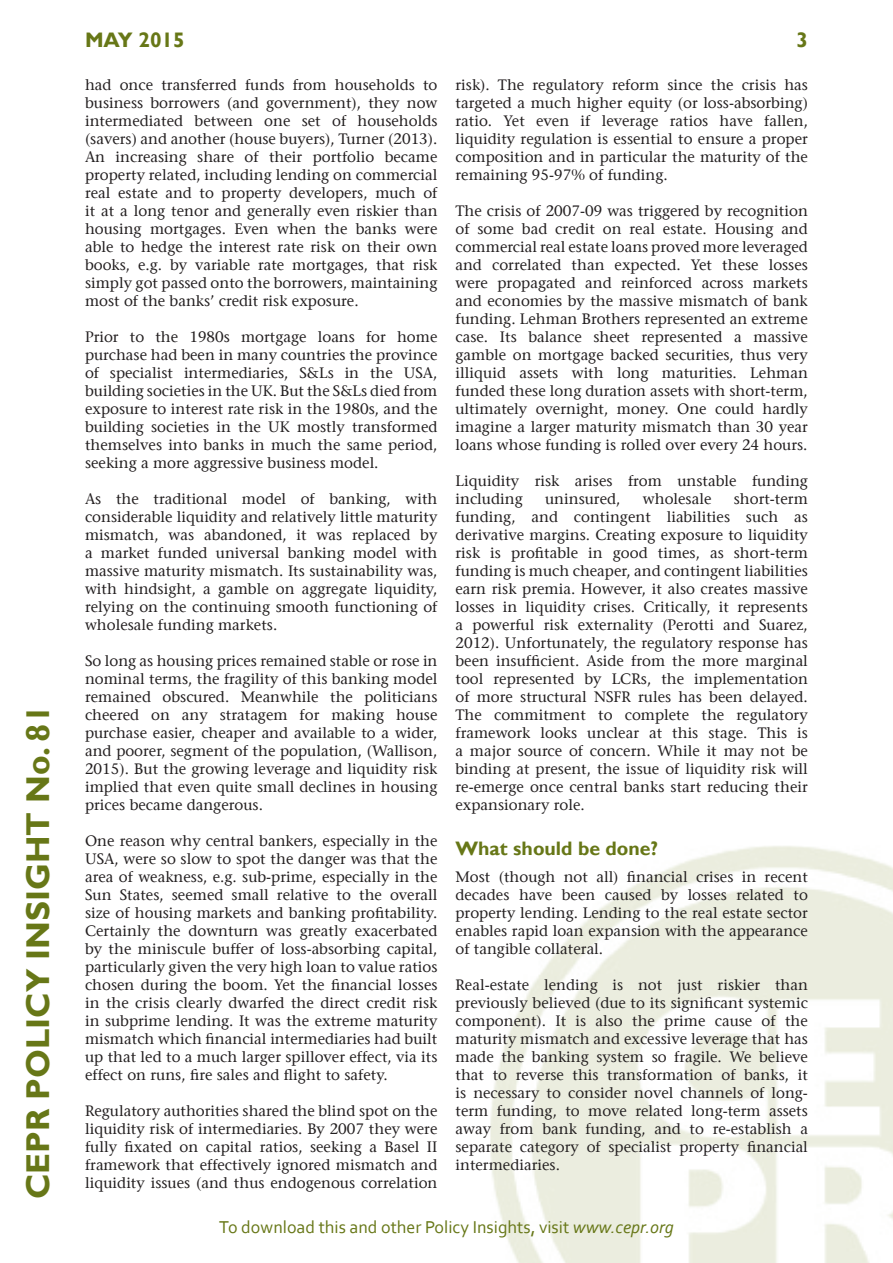
<style>
.page{position:relative;width:893px;height:1263px;background:#fff}
.page>*{position:absolute;margin:0;border:0;box-sizing:border-box;transform-origin:0 0}
.t1{font:700 33px "Gill Sans";color:#677717}
.t2{font:700 21px "Gill Sans";color:#677717}
.t3{font:700 19.5px "Gill Sans";color:#677717}
.t4{font:18px "Corbel";color:#677717}
.t5{font:15px/18px "Stone Serif";color:#231f20;text-align:justify}
.s1{font-style:italic}
</style>
<div class="page">
<img style="left:490px;top:846px;width:403px;height:417px">
<h1 class="t1" style="left:18px;top:1199px;width:496px;rotate:-90deg">CEPR POLICY INSIGHT No. 81</h1>
<h2 class="t2" style="left:85px;top:28px;width:101px">MAY 2015</h2>
<h2 class="t2" style="left:796px;top:28px;width:13px">3</h2>
<p class="t5" style="left:85px;top:76px;width:354px">had once transferred funds from households to business borrowers (and government), they now intermediated between one set of households (savers) and another (house buyers), Turner (2013).<br>An increasing share of their portfolio became property related, including lending on commercial real estate and to property developers, much of it at a long tenor and generally even riskier than housing mortgages. Even when the banks were able to hedge the interest rate risk on their own books, e.g. by variable rate mortgages, that risk simply got passed onto the borrowers, maintaining most of the banks’ credit risk exposure.</p>
<p class="t5" style="left:85px;top:328px;width:354px">Prior to the 1980s mortgage loans for home purchase had been in many countries the province of specialist intermediaries, S&amp;Ls in the USA, building societies in the UK. But the S&amp;Ls died from exposure to interest rate risk in the 1980s, and the building societies in the UK mostly transformed themselves into banks in much the same period, seeking a more aggressive business model.</p>
<p class="t5" style="left:85px;top:490px;width:354px">As the traditional model of banking, with considerable liquidity and relatively little maturity mismatch, was abandoned, it was replaced by a market funded universal banking model with massive maturity mismatch. Its sustainability was, with hindsight, a gamble on aggregate liquidity, relying on the continuing smooth functioning of wholesale funding markets.</p>
<p class="t5" style="left:85px;top:652px;width:354px">So long as housing prices remained stable or rose in nominal terms, the fragility of this banking model remained obscured. Meanwhile the politicians cheered on any stratagem for making house purchase easier, cheaper and available to a wider, and poorer, segment of the population, (Wallison, 2015). But the growing leverage and liquidity risk implied that even quite small declines in housing prices became dangerous.</p>
<p class="t5" style="left:85px;top:832px;width:354px">One reason why central bankers, especially in the USA, were so slow to spot the danger was that the area of weakness, e.g. sub-prime, especially in the Sun States, seemed small relative to the overall size of housing markets and banking profitability.<br>Certainly the downturn was greatly exacerbated by the miniscule buffer of loss-absorbing capital, particularly given the very high loan to value ratios chosen during the boom. Yet the financial losses in the crisis clearly dwarfed the direct credit risk in subprime lending. It was the extreme maturity mismatch which financial intermediaries had built up that led to a much larger spillover effect, via its effect on runs, fire sales and flight to safety.</p>
<p class="t5" style="left:85px;top:1102px;width:354px">Regulatory authorities shared the blind spot on the liquidity risk of intermediaries. By 2007 they were fully fixated on capital ratios, seeking a Basel II framework that effectively ignored mismatch and liquidity issues (and thus endogenous correlation</p>
<p class="t5" style="left:455px;top:76px;width:354px">risk). The regulatory reform since the crisis has targeted a much higher equity (or loss-absorbing) ratio. Yet even if leverage ratios have fallen, liquidity regulation is essential to ensure a proper composition and in particular the maturity of the remaining 95-97% of funding.</p>
<p class="t5" style="left:455px;top:202px;width:354px">The crisis of 2007-09 was triggered by recognition of some bad credit on real estate. Housing and commercial real estate loans proved more leveraged and correlated than expected. Yet these losses were propagated and reinforced across markets and economies by the massive mismatch of bank funding. Lehman Brothers represented an extreme case. Its balance sheet represented a massive gamble on mortgage backed securities, thus very illiquid assets with long maturities. Lehman funded these long duration assets with short-term, ultimately overnight, money. One could hardly imagine a larger maturity mismatch than 30 year loans whose funding is rolled over every 24 hours.</p>
<p class="t5" style="left:455px;top:472px;width:354px">Liquidity risk arises from unstable funding including</p>
<p class="t5" style="left:455px;top:490px;width:354px;text-indent:278px">short-term funding, and contingent liabilities such as derivative margins. Creating exposure to liquidity risk is profitable in good times, as short-term funding is much cheaper, and contingent liabilities earn risk premia. However, it also creates massive losses in liquidity crises. Critically, it represents a powerful risk externality (Perotti and Suarez, 2012). Unfortunately, the regulatory response has been insufficient. Aside from the more marginal tool represented by LCRs, the implementation of more structural NSFR rules has been delayed.<br>The commitment to complete the regulatory framework looks unclear at this stage. This is a major source of concern. While it may not be binding at present, the issue of liquidity risk will re-emerge once central banks start reducing their expansionary role.</p>
<h3 class="t3" style="left:455px;top:836px;width:204px">What should be done?</h3>
<p class="t5" style="left:455px;top:868px;width:354px">Most (though not all) financial crises in recent decades have been caused by losses related to property lending. Lending to the real estate sector enables rapid loan expansion with the appearance of tangible collateral.</p>
<p class="t5" style="left:455px;top:976px;width:354px">Real-estate lending is not just riskier than previously believed (due to its significant systemic component). It is also the prime cause of the maturity mismatch and excessive leverage that has made the banking system so fragile. We believe that to reverse this transformation of banks, it is necessary to consider novel channels of long&shy;term funding, to move related long-term assets away from bank funding, and to re-establish a separate category of specialist property financial intermediaries.</p>
<p class="t5" style="left:545px;top:490px;width:77px">uninsured,</p>
<p class="t5" style="left:643px;top:490px;width:70px">wholesale</p>
<p class="t4" style="left:219px;top:1216px;width:456px">To download this and other Policy Insights, visit <span class="s1">www.cepr.org</span></p>
</div>
